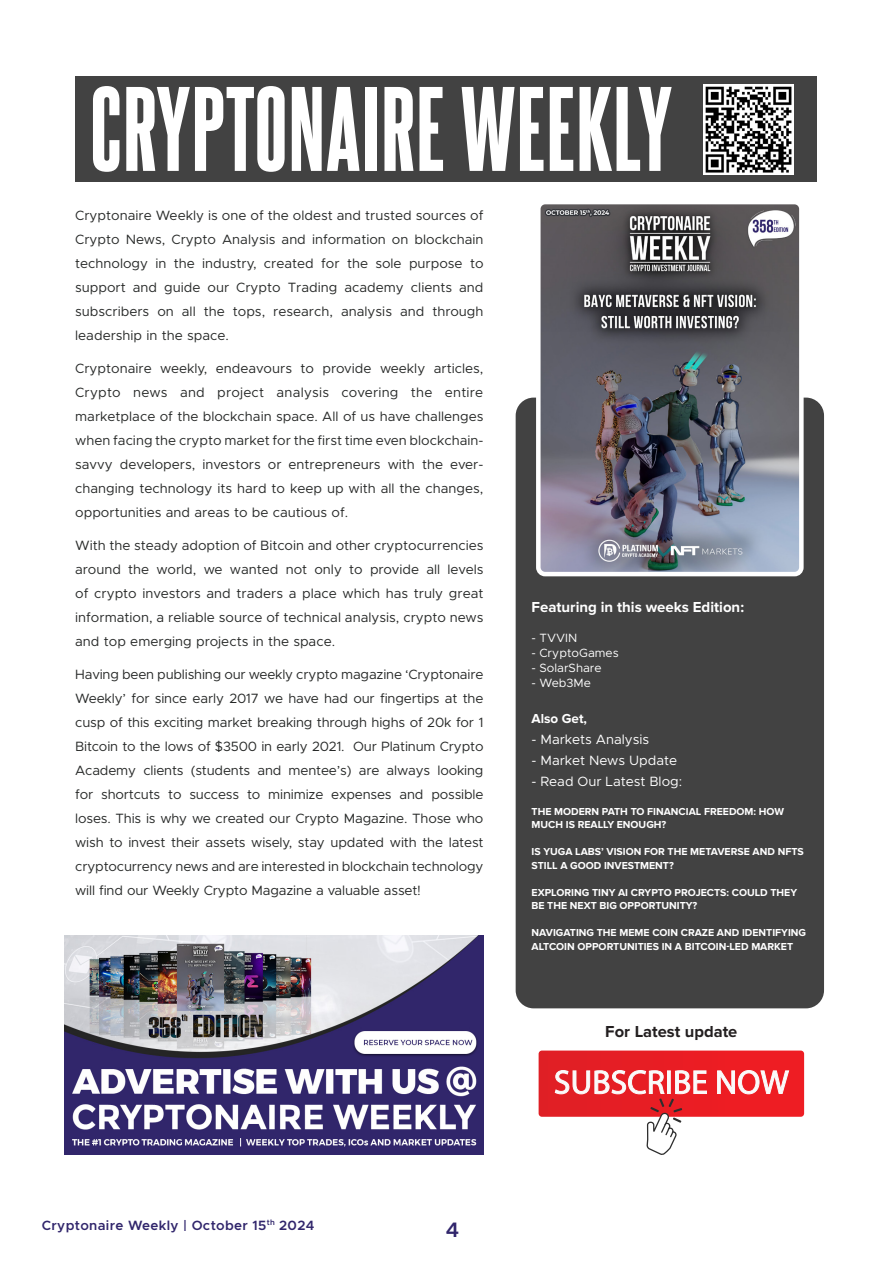
<style>
.page{position:relative;width:893px;height:1263px;background:#fff}
.page>*{position:absolute;margin:0;border:0;box-sizing:border-box;transform-origin:0 0}
.t1{font:102px "Steelfish Eb";letter-spacing:.01em;color:#fff}
.t2{font:600 21px "Metropolis";color:#31266c}
.Body_paragraph{font:700 16.5px "Proxima Nova";color:#231f20}
.t3{font:700 15px "Proxima Nova";color:#fff}
.Body_paragraph-2{font:13.5px/24px "Metropolis";color:#272928;text-align:justify}
.t4{font:13.5px "Metropolis";color:#fff}
.t5{font:600 13.5px "Metropolis";letter-spacing:.025em;color:#31266c}
.t6{font:700 13.5px "Proxima Nova";color:#fff}
.t7{font:12px "Metropolis";color:#fff}
.t8{font:700 10.5px/13.5px "Proxima Nova";color:#fff}
</style>
<div class="page">
<div style="left:516px;top:398px;width:308px;height:610px;background:#424242;border-radius:18px"></div>
<div style="left:75px;top:76px;width:741px;height:106px;background:#424242"></div>
<img style="left:541px;top:205px;width:258px;height:366px">
<div style="left:536px;top:200px;width:268px;height:376px;border:4px solid #fff;border-radius:7px"></div>
<svg style="left:539px;top:1050px;width:265px;height:105px"></svg>
<img style="left:703px;top:84px;width:90px;height:90px">
<img style="left:65px;top:936px;width:418px;height:219px">
<p class="t1" style="left:90px;top:56px;width:584px">CRYPTONAIRE WEEKLY</p>
<p class="Body_paragraph-2" style="left:75px;top:203px;width:410px">Cryptonaire Weekly is one of the oldest and trusted sources of Crypto News, Crypto Analysis and information on blockchain technology in the industry, created for the sole purpose to support and guide our Crypto Trading academy clients and subscribers on all the tops, research, analysis and through leadership in the space.</p>
<p class="Body_paragraph-2" style="left:75px;top:356px;width:410px">Cryptonaire weekly, endeavours to provide weekly articles, Crypto news and project analysis covering the entire marketplace of the blockchain space. All of us have challenges when facing the crypto market for the first time even blockchain&shy;savvy developers, investors or entrepreneurs with the ever&shy;changing technology its hard to keep up with all the changes, opportunities and areas to be cautious of.</p>
<p class="Body_paragraph-2" style="left:75px;top:533px;width:410px">With the steady adoption of Bitcoin and other cryptocurrencies around the world, we wanted not only to provide all levels of crypto investors and traders a place which has truly great information, a reliable source of technical analysis, crypto news and top emerging projects in the space.</p>
<p class="Body_paragraph-2" style="left:75px;top:662px;width:410px">Having been publishing our weekly crypto magazine ‘Cryptonaire Weekly’ for since early 2017 we have had our fingertips at the cusp of this exciting market breaking through highs of 20k for 1<br>Bitcoin to the lows of $3500 in early 2021. Our Platinum Crypto Academy clients (students and mentee’s) are always looking for shortcuts to success to minimize expenses and possible loses. This is why we created our Crypto Magazine. Those who wish to invest their assets wisely, stay updated with the latest cryptocurrency news and are interested in blockchain technology will find our Weekly Crypto Magazine a valuable asset!</p>
<p class="t3" style="left:532px;top:598px;width:214px">Featuring in this weeks Edition:</p>
<p class="t7" style="left:532px;top:631px;width:47px">- TVVIN</p>
<p class="t7" style="left:532px;top:646px;width:89px">- CryptoGames</p>
<p class="t7" style="left:532px;top:661px;width:72px">- SolarShare</p>
<p class="t7" style="left:532px;top:676px;width:61px">- Web3Me</p>
<p class="t6" style="left:532px;top:711px;width:57px">Also Get,</p>
<p class="t4" style="left:532px;top:731px;width:119px">- Markets Analysis</p>
<p class="t4" style="left:532px;top:752px;width:147px">- Market News Update</p>
<p class="t4" style="left:532px;top:773px;width:152px">- Read Our Latest Blog:</p>
<p class="t8" style="left:532px;top:805px;width:254px">THE MODERN PATH TO FINANCIAL FREEDOM: HOW<br>MUCH IS REALLY ENOUGH?</p>
<p class="t8" style="left:532px;top:845px;width:274px">IS YUGA LABS’ VISION FOR THE METAVERSE AND NFTS<br>STILL A GOOD INVESTMENT?</p>
<p class="t8" style="left:532px;top:886px;width:267px">EXPLORING TINY AI CRYPTO PROJECTS: COULD THEY<br>BE THE NEXT BIG OPPORTUNITY?</p>
<p class="t8" style="left:532px;top:926px;width:276px">NAVIGATING THE MEME COIN CRAZE AND IDENTIFYING<br>ALTCOIN OPPORTUNITIES IN A BITCOIN-LED MARKET</p>
<p class="Body_paragraph" style="left:605px;top:1022px;width:134px">For Latest update</p>
<p class="t5" style="left:42px;top:1217px;width:274px">Cryptonaire Weekly | October 15<sup>th</sup> 2024</p>
<h2 class="t2" style="left:446px;top:1216px;width:15px">4</h2>
</div>
